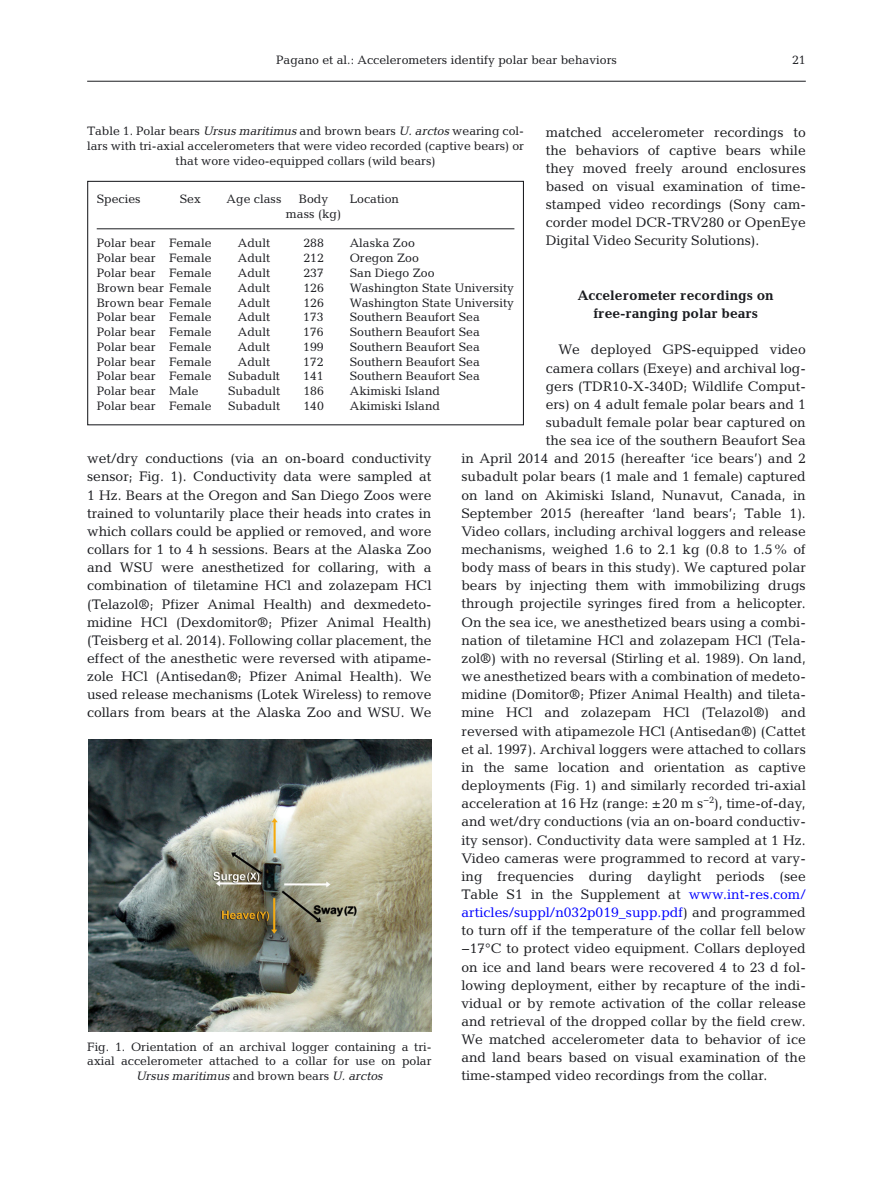
<style>
.page{position:relative;width:893px;height:1178px;background:#fff}
.page>*{position:absolute;margin:0;border:0;box-sizing:border-box;transform-origin:0 0}
.t1{font:13.95px/18.1px "Candida";color:#1b1c20;text-align:justify}
.t2{font:700 13.95px/18.1px "Candida";color:#1b1c20;text-align:center}
.t3{font:13.95px "Candida";color:#00f}
.t4{font:12.3px/14.7px "Candida";color:#1b1c20;text-align:center}
.t5{font:12.3px "Oblique Straight Plain";color:#1b1c20}
.s1{font-family:"Oblique Straight Plain"}
.s2{color:#00f}
.s3{color:#1b1c20}
.s4{font-family:"Candida"}
</style>
<div class="page">
<hr style="left:87px;top:81px;width:719px;height:1px;background:#1b1c20">
<div style="left:87px;top:181px;width:437px;height:244px;border:1px solid #1b1c20"></div>
<hr style="left:97px;top:229px;width:417px;height:1px;background:#1b1c20">
<img style="left:88px;top:739px;width:344px;height:292px">
<p class="t4" style="left:276px;top:53px;width:342px">Pagano et al.: Accelerometers identify polar bear behaviors</p>
<p class="t4" style="left:792px;top:53px;width:15px">21</p>
<p class="t4" style="left:87px;top:125px;width:438px">Table 1. Polar bears <span class="s1">Ursus maritimus</span> and brown bears <span class="s1">U. arctos</span> wearing col&shy;lars with tri-axial accelerometers that were video recorded (captive bears) or that wore video-equipped collars (wild bears)</p>
<p class="t1" style="left:546px;top:124px;width:262px">matched accelerometer recordings to the behaviors of captive bears while they moved freely around enclosures based on visual examination of time&shy;stamped video recordings (Sony cam&shy;corder model DCR-TRV280 or OpenEye Digital Video Security Solutions).</p>
<p class="t4" style="left:97px;top:193px;width:45px">Species</p>
<p class="t4" style="left:180px;top:193px;width:23px">Sex</p>
<p class="t4" style="left:227px;top:193px;width:56px">Age class</p>
<p class="t4" style="left:299px;top:193px;width:31px">Body</p>
<p class="t4" style="left:350px;top:193px;width:51px">Location</p>
<p class="t4" style="left:286px;top:208px;width:57px">mass (kg)</p>
<p class="t4" style="left:97px;top:237px;width:116px">Polar bear Female</p>
<p class="t4" style="left:238px;top:237px;width:34px">Adult</p>
<p class="t4" style="left:303px;top:237px;width:22px">288</p>
<p class="t4" style="left:350px;top:237px;width:67px">Alaska Zoo</p>
<p class="t4" style="left:97px;top:252px;width:116px">Polar bear Female</p>
<p class="t4" style="left:238px;top:252px;width:34px">Adult</p>
<p class="t4" style="left:303px;top:252px;width:22px">212</p>
<p class="t4" style="left:350px;top:252px;width:71px">Oregon Zoo</p>
<p class="t4" style="left:97px;top:267px;width:116px">Polar bear Female</p>
<p class="t4" style="left:238px;top:267px;width:34px">Adult</p>
<p class="t4" style="left:303px;top:267px;width:22px">237</p>
<p class="t4" style="left:350px;top:267px;width:86px">San Diego Zoo</p>
<p class="t4" style="left:97px;top:281px;width:116px">Brown bear Female</p>
<p class="t4" style="left:238px;top:281px;width:34px">Adult</p>
<p class="t4" style="left:303px;top:281px;width:22px">126</p>
<p class="t4" style="left:350px;top:281px;width:166px">Washington State University</p>
<p class="t4" style="left:97px;top:296px;width:116px">Brown bear Female</p>
<p class="t4" style="left:238px;top:296px;width:34px">Adult</p>
<p class="t4" style="left:303px;top:296px;width:22px">126</p>
<p class="t4" style="left:350px;top:296px;width:166px">Washington State University</p>
<p class="t4" style="left:97px;top:311px;width:116px">Polar bear Female</p>
<p class="t4" style="left:238px;top:311px;width:34px">Adult</p>
<p class="t4" style="left:303px;top:311px;width:22px">173</p>
<p class="t4" style="left:350px;top:311px;width:132px">Southern Beaufort Sea</p>
<p class="t4" style="left:97px;top:326px;width:116px">Polar bear Female</p>
<p class="t4" style="left:238px;top:326px;width:34px">Adult</p>
<p class="t4" style="left:303px;top:326px;width:22px">176</p>
<p class="t4" style="left:350px;top:326px;width:132px">Southern Beaufort Sea</p>
<p class="t4" style="left:97px;top:341px;width:116px">Polar bear Female</p>
<p class="t4" style="left:238px;top:341px;width:34px">Adult</p>
<p class="t4" style="left:303px;top:341px;width:22px">199</p>
<p class="t4" style="left:350px;top:341px;width:132px">Southern Beaufort Sea</p>
<p class="t4" style="left:97px;top:355px;width:116px">Polar bear Female</p>
<p class="t4" style="left:238px;top:355px;width:34px">Adult</p>
<p class="t4" style="left:303px;top:355px;width:22px">172</p>
<p class="t4" style="left:350px;top:355px;width:132px">Southern Beaufort Sea</p>
<p class="t4" style="left:97px;top:370px;width:116px">Polar bear Female</p>
<p class="t4" style="left:228px;top:370px;width:54px">Subadult</p>
<p class="t4" style="left:303px;top:370px;width:22px">141</p>
<p class="t4" style="left:350px;top:370px;width:132px">Southern Beaufort Sea</p>
<p class="t4" style="left:97px;top:385px;width:103px">Polar bear Male</p>
<p class="t4" style="left:228px;top:385px;width:54px">Subadult</p>
<p class="t4" style="left:303px;top:385px;width:22px">186</p>
<p class="t4" style="left:350px;top:385px;width:92px">Akimiski Island</p>
<p class="t4" style="left:97px;top:400px;width:116px">Polar bear Female</p>
<p class="t4" style="left:228px;top:400px;width:54px">Subadult</p>
<p class="t4" style="left:303px;top:400px;width:22px">140</p>
<p class="t4" style="left:350px;top:400px;width:92px">Akimiski Island</p>
<p class="t2" style="left:578px;top:287px;width:197px">Accelerometer recordings on free-ranging polar bears</p>
<p class="t1" style="left:558px;top:342px;width:249px">We deployed GPS-equipped video</p>
<p class="t1" style="left:546px;top:360px;width:262px">camera collars (Exeye) and archival log-</p>
<p class="t1" style="left:546px;top:378px;width:262px">gers (TDR10-X-340D; Wild life Comput-</p>
<p class="t1" style="left:546px;top:396px;width:262px">ers) on 4 adult female polar bears and 1</p>
<p class="t1" style="left:546px;top:415px;width:262px">subadult female polar bear captured on</p>
<p class="t1" style="left:546px;top:433px;width:262px">the sea ice of the southern Beaufort Sea</p>
<p class="t1" style="left:461px;top:451px;width:346px">in April 2014 and 2015 (hereafter ‘ice bears’) and 2</p>
<p class="t1" style="left:461px;top:469px;width:346px">subadult polar bears (1 male and 1 female) captured</p>
<p class="t1" style="left:461px;top:487px;width:346px">on land on Akimiski Island, Nunavut, Canada, in</p>
<p class="t1" style="left:461px;top:505px;width:346px">September 2015 (hereafter ‘land bears’; Table 1).</p>
<p class="t1" style="left:461px;top:523px;width:346px">Video collars, including archival loggers and release</p>
<p class="t1" style="left:461px;top:542px;width:346px">mechanisms, weighed 1.6 to 2.1 kg (0.8 to 1.5% of</p>
<p class="t1" style="left:461px;top:560px;width:346px">body mass of bears in this study). We captured polar</p>
<p class="t1" style="left:461px;top:578px;width:346px">bears by injecting them with immobilizing drugs</p>
<p class="t1" style="left:461px;top:596px;width:346px">through projectile syringes fired from a helicopter.</p>
<p class="t1" style="left:461px;top:614px;width:346px">On the sea ice, we anesthe tized bears using a combi-</p>
<p class="t1" style="left:461px;top:632px;width:346px">nation of tiletamine HCl and zolazepam HCl (Tela-</p>
<p class="t1" style="left:461px;top:650px;width:346px">zol®) with no reversal (Stirling et al. 1989). On land,</p>
<p class="t1" style="left:461px;top:669px;width:346px">we anesthetized bears with a combination of medeto-</p>
<p class="t1" style="left:461px;top:687px;width:346px">midine (Domitor®; Pfizer Animal Health) and tileta-</p>
<p class="t1" style="left:461px;top:705px;width:346px">mine HCl and zolazepam HCl (Telazol®) and</p>
<p class="t1" style="left:461px;top:723px;width:346px">reversed with atipamezole HCl (Antisedan®) (Cattet</p>
<p class="t1" style="left:461px;top:741px;width:346px">et al. 1997). Archival loggers were attached to collars</p>
<p class="t1" style="left:461px;top:759px;width:346px">in the same location and orientation as captive</p>
<p class="t1" style="left:461px;top:778px;width:346px">deployments (Fig. 1) and similarly recorded tri-axial</p>
<p class="t1" style="left:461px;top:796px;width:346px">acceleration at 16 Hz (range: ±20 m s<sup>−2</sup>), time-of-day,</p>
<p class="t1" style="left:461px;top:814px;width:346px">and wet/dry conductions (via an on-board conductiv-</p>
<p class="t1" style="left:461px;top:832px;width:346px">ity sensor). Conductivity data were sampled at 1 Hz.</p>
<p class="t1" style="left:461px;top:850px;width:346px">Video cameras were programmed to record at vary-</p>
<p class="t1" style="left:461px;top:868px;width:346px">ing frequencies during daylight periods (see</p>
<p class="t1" style="left:461px;top:886px;width:346px">Table S1 in the Supplement at <span class="s2">www.int-res.com/</span></p>
<p class="t3" style="left:461px;top:907px;width:346px">articles/ suppl/ n032 p019 _ supp. pdf<span class="s3">) and programmed</span></p>
<p class="t1" style="left:461px;top:923px;width:346px">to turn off if the temperature of the collar fell below</p>
<p class="t1" style="left:461px;top:941px;width:346px">−17°C to protect video equipment. Collars deployed</p>
<p class="t1" style="left:461px;top:959px;width:346px">on ice and land bears were recovered 4 to 23 d fol-</p>
<p class="t1" style="left:461px;top:977px;width:346px">lowing deployment, either by recapture of the indi-</p>
<p class="t1" style="left:461px;top:995px;width:346px">vidual or by remote activation of the collar release</p>
<p class="t1" style="left:461px;top:1013px;width:346px">and retrieval of the dropped collar by the field crew.</p>
<p class="t1" style="left:461px;top:1032px;width:346px">We matched accelerometer data to behavior of ice</p>
<p class="t1" style="left:461px;top:1050px;width:346px">and land bears based on visual examination of the</p>
<p class="t1" style="left:461px;top:1068px;width:308px">time-stamped video recordings from the collar.</p>
<p class="t1" style="left:87px;top:451px;width:346px">wet/dry conductions (via an on-board conductivity sensor; Fig. 1). Conductivity data were sampled at 1 Hz. Bears at the Oregon and San Diego Zoos were trained to voluntarily place their heads into crates in which collars could be applied or removed, and wore collars for 1 to 4 h sessions. Bears at the Alaska Zoo and WSU were anesthetized for collaring, with a combination of tiletamine HCl and zolazepam HCl (Telazol®; Pfizer Animal Health) and dexmedeto - midine HCl (Dexdomitor®; Pfizer Animal Health) (Teisberg et al. 2014). Following collar placement, the effect of the anesthetic were reversed with atipame&shy;zole HCl (Antisedan®; Pfizer Animal Health). We used release mechanisms (Lotek Wireless) to remove collars from bears at the Alaska Zoo and WSU. We</p>
<p class="t4" style="left:87px;top:1040px;width:346px;text-align:left">Fig. 1. Orientation of an archival logger containing a tri&shy;axial accelerometer attached to a collar for use on polar</p>
<p class="t5" style="left:136px;top:1072px;width:248px">Ursus maritimus <span class="s4">and brown bears</span> U. arctos</p>
</div>
